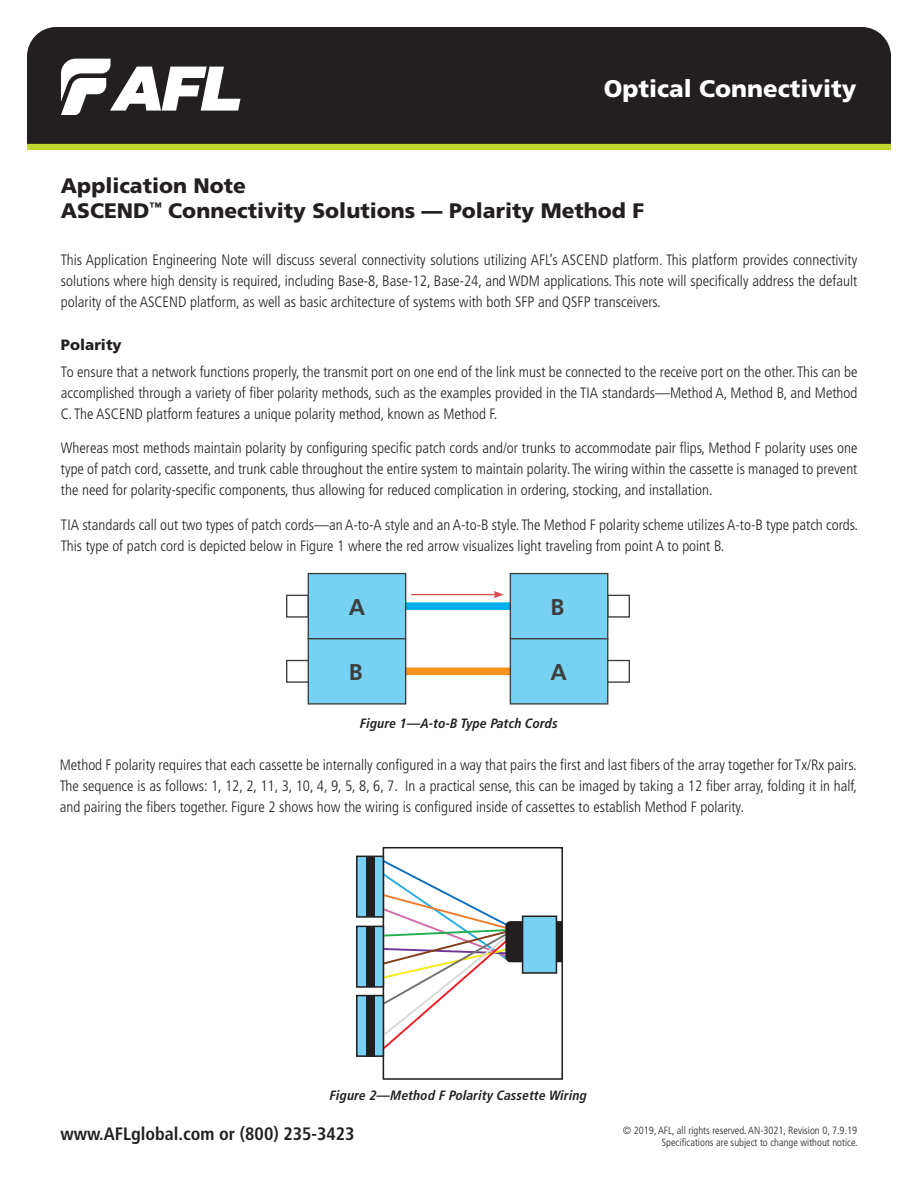
<style>
.page{position:relative;width:918px;height:1188px;background:#fff}
.page>*{position:absolute;margin:0;border:0;box-sizing:border-box;transform-origin:0 0}
.t1{font:900 24px "Frutiger LT Std";color:#fff}
.t2{font:700 22.8px "Frutiger LT Std";color:#3e3e3f}
.t3{font:900 21px "Frutiger LT Std";color:#231f20}
.t4{font:700 condensed 18px "Frutiger LT Std";color:#231f20}
.FPP_Body_Text{font:300 condensed 15px/21px "Frutiger LT Std";color:#231f20;text-align:justify}
.FPP_Subhead{font:900 15px "Frutiger LT Std";color:#231f20}
.FPP_Caption{font:italic 700 condensed 13.5px "Frutiger LT Pro";letter-spacing:.01em;color:#231f20}
.t5{font:300 condensed 10.5px/12px "Frutiger LT Std";color:#231f20;text-align:right}
</style>
<div class="page">
<div style="left:27px;top:132px;width:864px;height:18px;background:#c1d72f"></div>
<div style="left:27px;top:27px;width:864px;height:117px;background:#231f20"></div>
<svg style="left:61px;top:59px;width:179px;height:56px"></svg>
<div style="left:397px;top:668px;width:122px;height:7px;background:#f7931d"></div>
<div style="left:397px;top:602px;width:122px;height:8px;background:#00aeef"></div>
<div style="left:607px;top:595px;width:23px;height:23px;background:#fff;border:1px solid #3e3e3f"></div>
<div style="left:510px;top:573px;width:98px;height:66px;background:#76d1f2;border:1px solid #3e3e3f"></div>
<div style="left:510px;top:638px;width:98px;height:67px;background:#76d1f2;border:1px solid #3e3e3f"></div>
<div style="left:607px;top:660px;width:23px;height:23px;background:#fff;border:1px solid #3e3e3f"></div>
<div style="left:286px;top:595px;width:23px;height:23px;background:#fff;border:1px solid #3e3e3f"></div>
<div style="left:308px;top:573px;width:98px;height:66px;background:#76d1f2;border:1px solid #3e3e3f"></div>
<div style="left:308px;top:638px;width:98px;height:67px;background:#76d1f2;border:1px solid #3e3e3f"></div>
<div style="left:286px;top:660px;width:23px;height:23px;background:#fff;border:1px solid #3e3e3f"></div>
<hr style="left:411px;top:594px;width:85px;height:1px;background:#d1232a">
<svg style="left:494px;top:591px;width:10px;height:7px"></svg>
<div style="left:383px;top:847px;width:180px;height:233px;border:2px solid #231f20"></div>
<div style="left:357px;top:856px;width:26px;height:61px;background:#78d1f2"></div>
<div style="left:356px;top:856px;width:28px;height:62px;border:2px solid #231f20"></div>
<div style="left:366px;top:856px;width:9px;height:61px;background:#231f20"></div>
<div style="left:357px;top:926px;width:26px;height:61px;background:#78d1f2"></div>
<div style="left:356px;top:926px;width:28px;height:62px;border:2px solid #231f20"></div>
<div style="left:366px;top:927px;width:9px;height:60px;background:#231f20"></div>
<div style="left:357px;top:996px;width:26px;height:60px;background:#78d1f2"></div>
<div style="left:356px;top:995px;width:28px;height:62px;border:2px solid #231f20"></div>
<div style="left:366px;top:996px;width:9px;height:61px;background:#231f20"></div>
<svg style="left:381px;top:858px;width:182px;height:193px"></svg>
<div style="left:523px;top:916px;width:33px;height:57px;background:#78d1f2"></div>
<div style="left:522px;top:916px;width:35px;height:58px;border:2px solid #231f20"></div>
<h1 class="t1" style="left:604px;top:74px;width:254px">Optical Connectivity</h1>
<p class="t3" style="left:61px;top:173px;width:187px">Application Note</p>
<p class="t3" style="left:61px;top:198px;width:585px">ASCEND<sup>™</sup> Connectivity Solutions — Polarity Method F</p>
<p class="FPP_Body_Text" style="left:61px;top:250px;width:798px">This Application Engineering Note will discuss several connectivity solutions utilizing AFL’s ASCEND platform. This platform provides connectivity solutions where high density is required, including Base-8, Base-12, Base-24, and WDM applications. This note will specifically address the default polarity of the ASCEND platform, as well as basic architecture of systems with both SFP and QSFP transceivers.</p>
<p class="FPP_Subhead" style="left:61px;top:336px;width:62px">Polarity</p>
<p class="FPP_Body_Text" style="left:61px;top:361px;width:798px">To ensure that a network functions properly, the transmit port on one end of the link must be connected to the receive port on the other. This can be accomplished through a variety of fiber polarity methods, such as the examples provided in the TIA standards—Method A, Method B, and Method C. The ASCEND platform features a unique polarity method, known as Method F.</p>
<p class="FPP_Body_Text" style="left:61px;top:438px;width:798px">Whereas most methods maintain polarity by configuring specific patch cords and/or trunks to accommodate pair flips, Method F polarity uses one type of patch cord, cassette, and trunk cable throughout the entire system to maintain polarity. The wiring within the cassette is managed to prevent the need for polarity-specific components, thus allowing for reduced complication in ordering, stocking, and installation.</p>
<p class="FPP_Body_Text" style="left:61px;top:514px;width:799px">TIA standards call out two types of patch cords—an A-to-A style and an A-to-B style. The Method F polarity scheme utilizes A-to-B type patch cords.<br>This type of patch cord is depicted below in Figure 1 where the red arrow visualizes light traveling from point A to point B.</p>
<p class="t2" style="left:349px;top:594px;width:18px">A</p>
<p class="t2" style="left:551px;top:594px;width:15px">B</p>
<p class="t2" style="left:349px;top:659px;width:15px">B</p>
<p class="t2" style="left:551px;top:659px;width:18px">A</p>
<p class="FPP_Caption" style="left:360px;top:715px;width:199px">Figure 1—A-to-B Type Patch Cords</p>
<p class="FPP_Body_Text" style="left:60px;top:754px;width:799px">Method F polarity requires that each cassette be internally configured in a way that pairs the first and last fibers of the array together for Tx/Rx pairs.<br>The sequence is as follows: 1, 12, 2, 11, 3, 10, 4, 9, 5, 8, 6, 7. In a practical sense, this can be imaged by taking a 12 fiber array, folding it in half, and pairing the fibers together. Figure 2 shows how the wiring is configured inside of cassettes to establish Method F polarity.</p>
<p class="FPP_Caption" style="left:330px;top:1087px;width:259px">Figure 2—Method F Polarity Cassette Wiring</p>
<p class="t4" style="left:60px;top:1123px;width:296px">www.AFLglobal.com or (800) 235-3423</p>
<p class="t5" style="left:623px;top:1125px;width:236px">© 2019, AFL, all rights reserved. AN-3021, Revision 0, 7.9.19<br>Specifications are subject to change without notice.</p>
</div>
